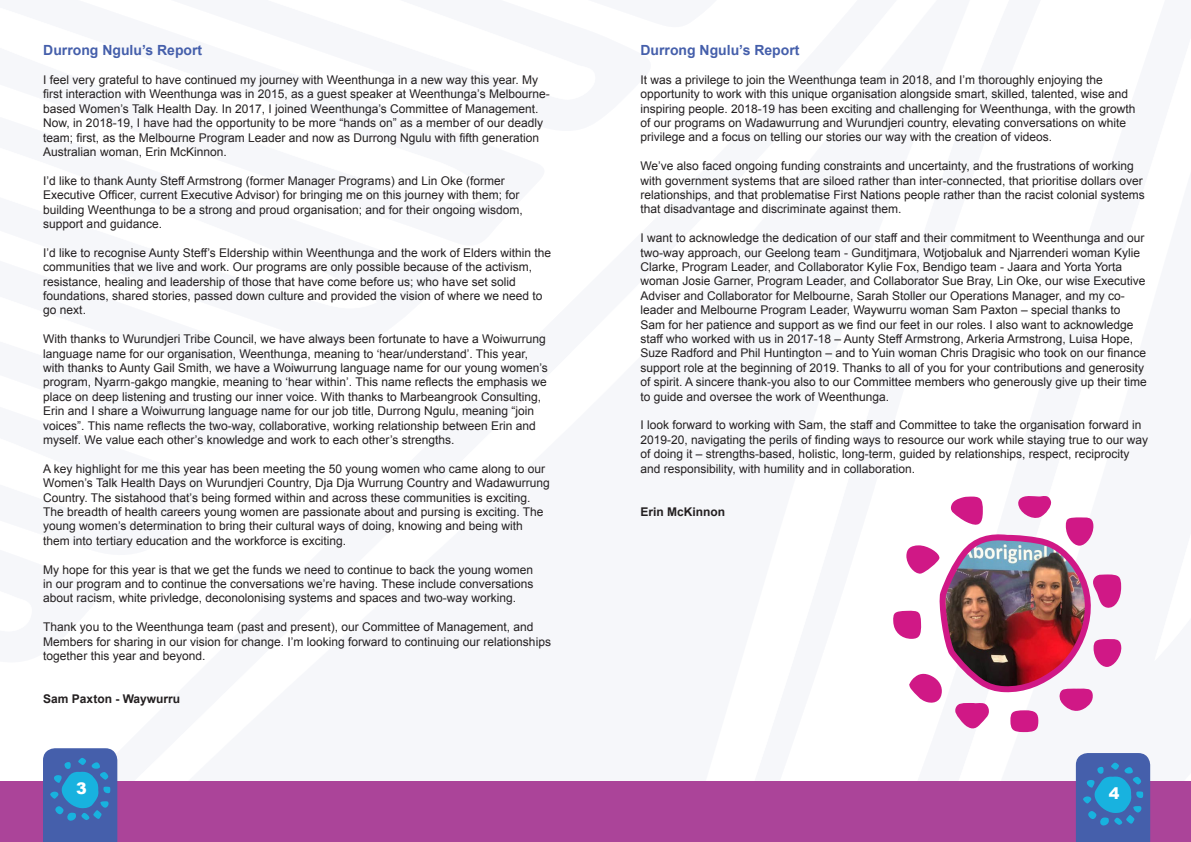
<style>
.page{position:relative;width:1191px;height:842px;background:#fff}
.page>*{position:absolute;margin:0;border:0;box-sizing:border-box;transform-origin:0 0}
.t1{font:900 16px "Arial";color:#fff}
.t2{font:700 14px "Arial";color:#455fab}
.t3{font:12px/14.4px "Arial";color:#231f20}
.t4{font:700 12px "Arial";color:#231f20}
</style>
<div class="page">
<div style="left:0;top:782px;width:1191px;height:60px;background:#ab4499"></div>
<svg style="left:1075px;top:753px;width:75px;height:89px;background:#3d73b7"></svg>
<svg style="left:43px;top:748px;width:74px;height:94px;background:#3c72b7"></svg>
<img style="left:893px;top:496px;width:228px;height:236px">
<p class="t2" style="left:43px;top:41px;width:160px">Durrong Ngulu’s Report</p>
<p class="t3" style="left:43px;top:73px;width:508px">I feel very grateful to have continued my journey with Weenthunga in a new way this year. My first interaction with Weenthunga was in 2015, as a guest speaker at Weenthunga’s Melbourne&shy;based Women’s Talk Health Day. In 2017, I joined Weenthunga’s Committee of Management.<br>Now, in 2018-19, I have had the opportunity to be more “hands on” as a member of our deadly team; first, as the Melbourne Program Leader and now as Durrong Ngulu with fifth generation Australian woman, Erin McKinnon.</p>
<p class="t3" style="left:43px;top:173px;width:481px">I’d like to thank Aunty Steff Armstrong (former Manager Programs) and Lin Oke (former Executive Officer, current Executive Advisor) for bringing me on this journey with them; for building Weenthunga to be a strong and proud organisation; and for their ongoing wisdom, support and guidance.</p>
<p class="t3" style="left:43px;top:245px;width:509px">I’d like to recognise Aunty Steff’s Eldership within Weenthunga and the work of Elders within the communities that we live and work. Our programs are only possible because of the activism, resistance, healing and leadership of those that have come before us; who have set solid foundations, shared stories, passed down culture and provided the vision of where we need to go next.</p>
<p class="t3" style="left:43px;top:332px;width:506px">With thanks to Wurundjeri Tribe Council, we have always been fortunate to have a Woiwurrung language name for our organisation, Weenthunga, meaning to ‘hear/understand’. This year, with thanks to Aunty Gail Smith, we have a Woiwurrung language name for our young women’s program, Nyarrn-gakgo mangkie, meaning to ‘hear within’. This name reflects the emphasis we place on deep listening and trusting our inner voice. With thanks to Marbeangrook Consulting, Erin and I share a Woiwurrung language name for our job title, Durrong Ngulu, meaning “join voices”. This name reflects the two-way, collaborative, working relationship between Erin and myself. We value each other’s knowledge and work to each other’s strengths.</p>
<p class="t3" style="left:43px;top:461px;width:508px">A key highlight for me this year has been meeting the 50 young women who came along to our Women’s Talk Health Days on Wurundjeri Country, Dja Dja Wurrung Country and Wadawurrung Country. The sistahood that’s being formed within and across these communities is exciting.<br>The breadth of health careers young women are passionate about and pursing is exciting. The young women’s determination to bring their cultural ways of doing, knowing and being with them into tertiary education and the workforce is exciting.</p>
<p class="t3" style="left:43px;top:562px;width:492px;text-align:justify">My hope for this year is that we get the funds we need to continue to back the young women in our program and to continue the conversations we’re having. These include conversations about racism, white privledge, deconolonising systems and spaces and two-way working.</p>
<p class="t3" style="left:43px;top:620px;width:509px">Thank you to the Weenthunga team (past and present), our Committee of Management, and<br>Members for sharing in our vision for change. I’m looking forward to continuing our relationships together this year and beyond.</p>
<p class="t4" style="left:43px;top:691px;width:138px">Sam Paxton - Waywurru</p>
<p class="t2" style="left:640px;top:41px;width:160px">Durrong Ngulu’s Report</p>
<p class="t3" style="left:640px;top:72px;width:496px">It was a privilege to join the Weenthunga team in 2018, and I’m thoroughly enjoying the opportunity to work with this unique organisation alongside smart, skilled, talented, wise and inspiring people. 2018-19 has been exciting and challenging for Weenthunga, with the growth of our programs on Wadawurrung and Wurundjeri country, elevating conversations on white privilege and a focus on telling our stories our way with the creation of videos.</p>
<p class="t3" style="left:640px;top:159px;width:506px">We’ve also faced ongoing funding constraints and uncertainty, and the frustrations of working with government systems that are siloed rather than inter-connected, that prioritise dollars over relationships, and that problematise First Nations people rather than the racist colonial systems that disadvantage and discriminate against them.</p>
<p class="t3" style="left:640px;top:231px;width:508px">I want to acknowledge the dedication of our staff and their commitment to Weenthunga and our two-way approach, our Geelong team - Gunditjmara, Wotjobaluk and Njarrenderi woman Kylie Clarke, Program Leader, and Collaborator Kylie Fox, Bendigo team - Jaara and Yorta Yorta woman Josie Garner, Program Leader, and Collaborator Sue Bray, Lin Oke, our wise Executive Adviser and Collaborator for Melbourne, Sarah Stoller our Operations Manager, and my co&shy;leader and Melbourne Program Leader, Waywurru woman Sam Paxton – special thanks to Sam for her patience and support as we find our feet in our roles. I also want to acknowledge staff who worked with us in 2017-18 – Aunty Steff Armstrong, Arkeria Armstrong, Luisa Hope, Suze Radford and Phil Huntington – and to Yuin woman Chris Dragisic who took on our finance support role at the beginning of 2019. Thanks to all of you for your contributions and generosity of spirit. A sincere thank-you also to our Committee members who generously give up their time to guide and oversee the work of Weenthunga.</p>
<p class="t3" style="left:640px;top:418px;width:509px">I look forward to working with Sam, the staff and Committee to take the organisation forward in 2019-20, navigating the perils of finding ways to resource our work while staying true to our way of doing it – strengths-based, holistic, long-term, guided by relationships, respect, reciprocity and responsibility, with humility and in collaboration.</p>
<p class="t4" style="left:640px;top:504px;width:86px">Erin McKinnon</p>
<p class="t1" style="left:76px;top:777px;width:12px">3</p>
<p class="t1" style="left:1108px;top:782px;width:12px">4</p>
</div>
